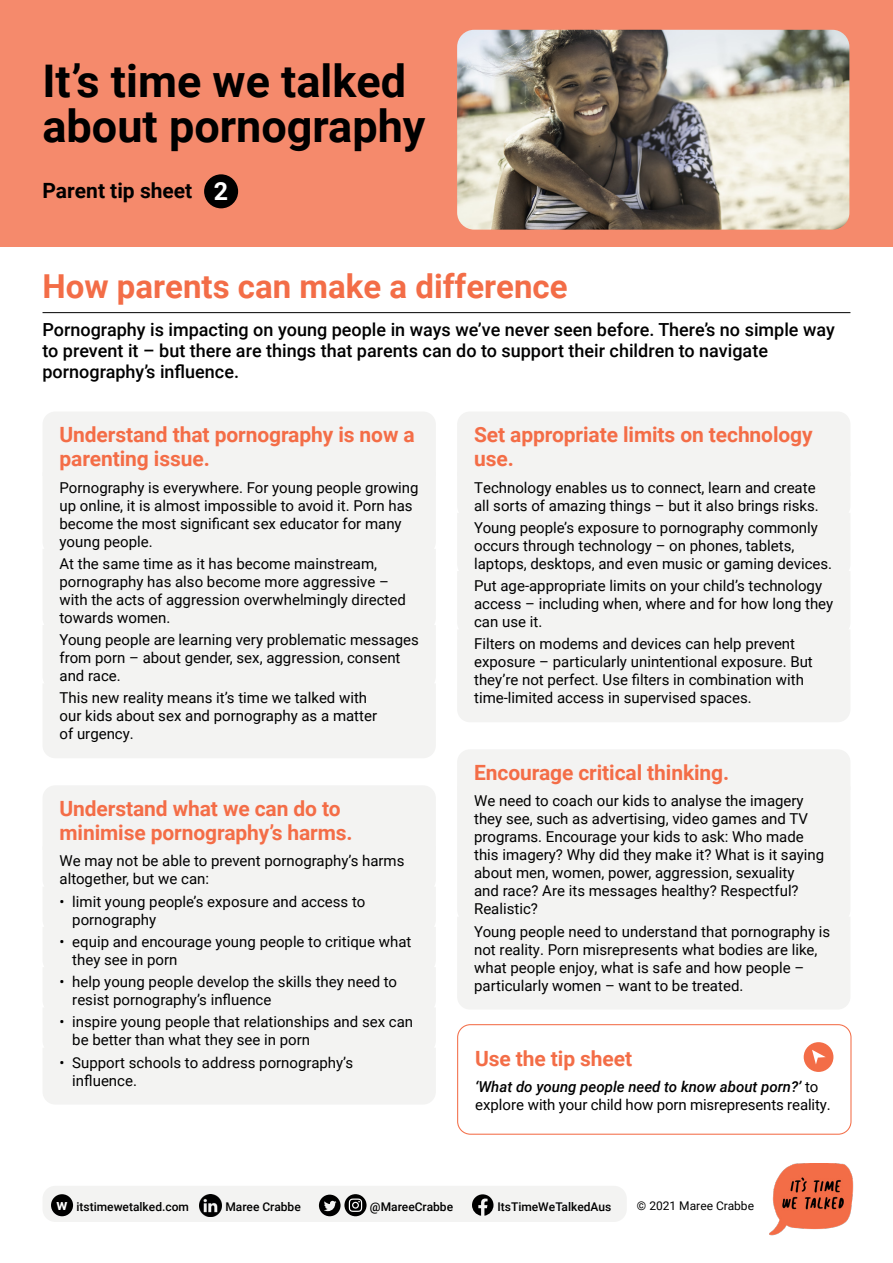
<style>
.page{position:relative;width:893px;height:1263px;background:#fff}
.page>*{position:absolute;margin:0;border:0;box-sizing:border-box;transform-origin:0 0}
.t1{font:700 45px/45px "Roboto";color:#000}
.Tip_sheet_title{font:700 33px "Roboto";color:#f36d47}
.Heading_on_panel{font:700 21px/24px "Roboto";letter-spacing:-.005em;color:#f36d47}
.t2{font:700 21px "Roboto";color:#000}
.Heading{font:700 21px "Roboto";letter-spacing:-.005em;color:#f36d47}
.Intro_para{font:500 18px/21px "Roboto";color:#000}
.Text_on_panel{font:15px/18px "Roboto";color:#000}
.Text_on_panel_last{font:15px/18px "Roboto";color:#000}
.Text_10_12{font:15px/18px "Roboto";letter-spacing:-.01em;color:#000}
.t3{font:500 12px "Roboto";color:#000}
.t4{font:12px "Roboto";color:#000}
.s1{font-size:24.9px;color:#fff}
.s2{font-weight:500;font-style:italic}
.s3{font-weight:700;font-size:15px;color:#fff}
</style>
<div class="page">
<div style="left:43px;top:1186px;width:584px;height:36px;background:#f3f3f2;border-radius:13px"></div>
<div style="left:51px;top:1194px;width:22px;height:22px;background:#000;border-radius:50%"></div>
<img style="left:200px;top:1194px;width:22px;height:22px">
<svg style="left:319px;top:1194px;width:22px;height:22px"></svg>
<svg style="left:344px;top:1194px;width:23px;height:22px"></svg>
<svg style="left:349px;top:1198px;width:13px;height:14px"></svg>
<svg style="left:472px;top:1194px;width:21px;height:22px"></svg>
<img style="left:769px;top:1163px;width:85px;height:72px">
<div style="left:0;top:0;width:893px;height:247px;background:#f58a6c"></div>
<div style="left:204px;top:174px;width:34px;height:34px;background:#000;border-radius:50%"></div>
<hr style="left:43px;top:312px;width:807px;height:1px;background:#000">
<div style="left:43px;top:412px;width:393px;height:346px;background:#f3f3f2"></div>
<div style="left:43px;top:786px;width:393px;height:318px;background:#f3f3f2"></div>
<div style="left:457px;top:412px;width:393px;height:310px;background:#f3f3f2"></div>
<div style="left:457px;top:750px;width:393px;height:36px;background:#f3f3f2"></div>
<div style="left:457px;top:786px;width:393px;height:131px;background:#f3f3f2"></div>
<div style="left:457px;top:917px;width:393px;height:92px;background:#f3f3f2"></div>
<div style="left:804px;top:1042px;width:29px;height:30px;background:#f36d47;border-radius:50%"></div>
<svg style="left:812px;top:1050px;width:14px;height:14px"></svg>
<div style="left:457px;top:1024px;width:394px;height:111px;border:1px solid #f36d47;border-radius:13px"></div>
<img style="left:457px;top:30px;width:392px;height:200px">
<h1 class="t1" style="left:43px;top:57px;width:385px">It’s time we talked about pornography</h1>
<h3 class="t2" style="left:43px;top:176px;width:187px">Parent tip sheet <span class="s1">2</span></h3>
<p class="Tip_sheet_title" style="left:43px;top:263px;width:527px">How parents can make a difference</p>
<p class="Intro_para" style="left:43px;top:319px;width:794px">Pornography is impacting on young people in ways we’ve never seen before. There’s no simple way to prevent it – but there are things that parents can do to support their children to navigate pornography’s influence.</p>
<p class="Heading_on_panel" style="left:60px;top:422px;width:357px">Understand that pornography is now a parenting issue.</p>
<p class="Text_on_panel" style="left:60px;top:478px;width:361px">Pornography is everywhere. For young people growing up online, it is almost impossible to avoid it. Porn has become the most significant sex educator for many young people.</p>
<p class="Text_on_panel" style="left:60px;top:554px;width:348px">At the same time as it has become mainstream, pornography has also become more aggressive – with the acts of aggression overwhelmingly directed towards women.</p>
<p class="Text_on_panel" style="left:60px;top:630px;width:361px">Young people are learning very problematic messages from porn – about gender, sex, aggression, consent and race.</p>
<p class="Text_on_panel_last" style="left:60px;top:688px;width:319px">This new reality means it’s time we talked with our kids about sex and pornography as a matter of urgency.</p>
<p class="Heading_on_panel" style="left:60px;top:795px;width:295px">Understand what we can do to minimise pornography’s harms.</p>
<p class="Text_on_panel" style="left:60px;top:851px;width:346px">We may not be able to prevent pornography’s harms altogether, but we can:</p>
<p class="Text_on_panel" style="left:72px;top:892px;width:294px;text-indent:-13px">• limit young people’s exposure and access to pornography</p>
<p class="Text_on_panel" style="left:72px;top:932px;width:341px;text-indent:-13px">• equip and encourage young people to critique what they see in porn</p>
<p class="Text_on_panel" style="left:72px;top:972px;width:326px;text-indent:-13px">• help young people develop the skills they need to resist pornography’s influence</p>
<p class="Text_on_panel" style="left:72px;top:1012px;width:342px;text-indent:-13px">• inspire young people that relationships and sex can be better than what they see in porn</p>
<p class="Text_on_panel_last" style="left:72px;top:1053px;width:282px;text-indent:-13px">• Support schools to address pornography’s influence.</p>
<p class="Heading_on_panel" style="left:474px;top:422px;width:340px">Set appropriate limits on technology use.</p>
<p class="Text_on_panel" style="left:474px;top:478px;width:346px">Technology enables us to connect, learn and create all sorts of amazing things – but it also brings risks.</p>
<p class="Text_on_panel" style="left:474px;top:518px;width:360px">Young people’s exposure to pornography commonly occurs through technology – on phones, tablets, laptops, desktops, and even music or gaming devices.</p>
<p class="Text_on_panel" style="left:474px;top:576px;width:361px">Put age-appropriate limits on your child’s technology access – including when, where and for how long they can use it.</p>
<p class="Text_on_panel_last" style="left:474px;top:634px;width:340px">Filters on modems and devices can help prevent exposure – particularly unintentional exposure. But they’re not perfect. Use filters in combination with time-limited access in supervised spaces.</p>
<p class="Heading_on_panel" style="left:474px;top:759px;width:257px">Encourage critical thinking.</p>
<p class="Text_on_panel" style="left:474px;top:791px;width:352px">We need to coach our kids to analyse the imagery they see, such as advertising, video games and TV programs. Encourage your kids to ask: Who made this imagery? Why did they make it? What is it saying about men, women, power, aggression, sexuality<br>and race? Are its messages healthy? Respectful?<br>Realistic?</p>
<p class="Text_on_panel_last" style="left:474px;top:922px;width:358px">Young people need to understand that pornography is not reality. Porn misrepresents what bodies are like, what people enjoy, what is safe and how people – particularly women – want to be treated.</p>
<p class="Heading" style="left:475px;top:1043px;width:159px">Use the tip sheet</p>
<p class="Text_10_12" style="left:475px;top:1077px;width:357px"><span class="s2">‘What do young people need to know about porn?’</span> to explore with your child how porn misrepresents reality.</p>
<p class="t3" style="left:57px;top:1199px;width:134px"><span class="s3">w</span> itstimewetalked.com</p>
<p class="t3" style="left:225px;top:1199px;width:77px">Maree Crabbe</p>
<p class="t3" style="left:370px;top:1199px;width:85px">@MareeCrabbe</p>
<p class="t3" style="left:497px;top:1199px;width:115px">ItsTimeWeTalkedAus</p>
<p class="t4" style="left:637px;top:1197px;width:119px">© 2021 Maree Crabbe</p>
</div>
